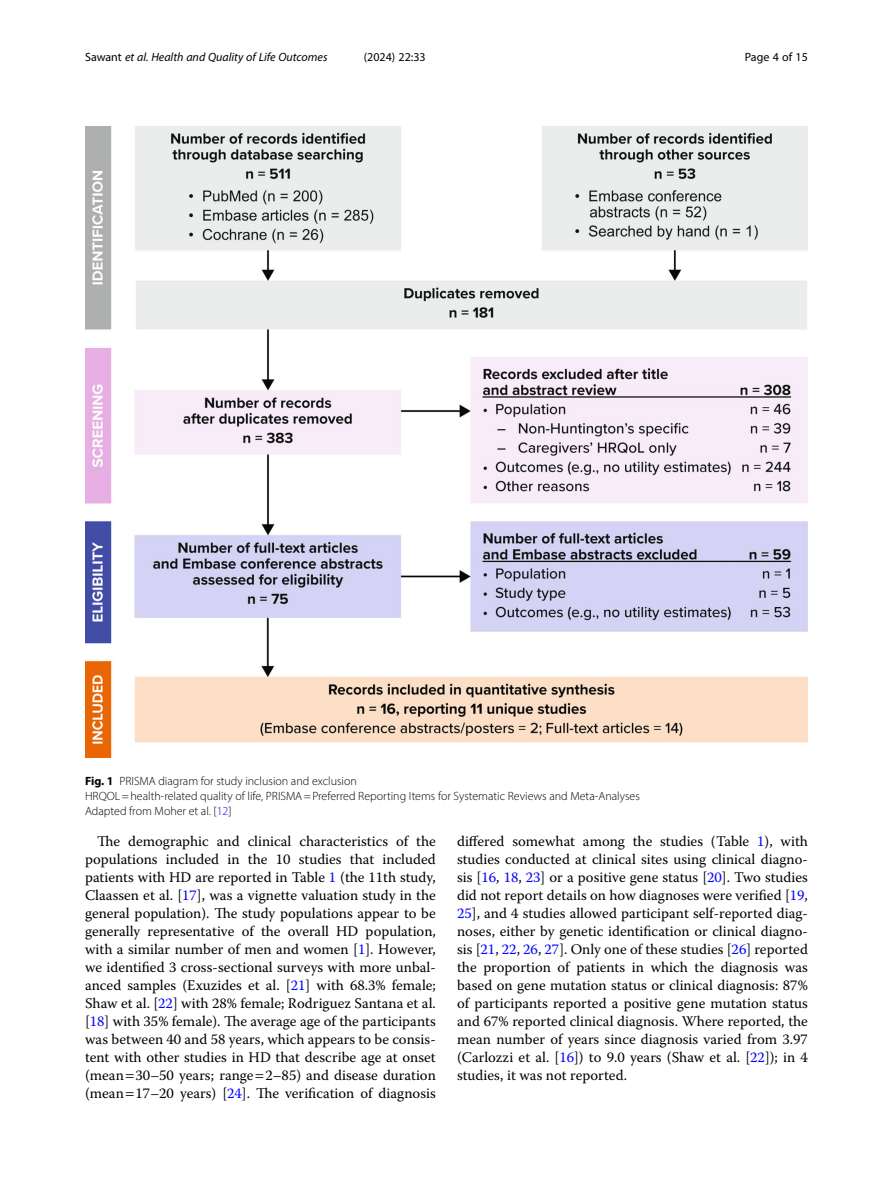
<style>
.page{position:relative;width:893px;height:1191px;background:#fff}
.page>*{position:absolute;margin:0;border:0;box-sizing:border-box;transform-origin:0 0}
.Body_Text_Indent{font:14.7px/18px "Warnock Pro";color:#000;text-align:justify}
.Figure_Caption{font:300 12px "Myriad Pro";color:#000}
.t1{font:italic 12px "Myriad Pro";color:#000}
.t2{font:12px "Myriad Pro";color:#000}
.s1{font-style:normal}
.s2{font-weight:700}
.s3{color:#00f}
</style>
<div class="page">
<img style="left:85px;top:126px;width:723px;height:631px">
<p class="t1" style="left:85px;top:50px;width:244px"><span class="s1">Sawant</span> et al. Health and Quality of Life Outcomes</p>
<p class="t2" style="left:364px;top:50px;width:63px">(2024) 22:33</p>
<p class="t2" style="left:745px;top:50px;width:65px">Page 4 of 15</p>
<p class="Figure_Caption" style="left:85px;top:773px;width:273px"><span class="s2">Fig. 1</span> PRISMA diagram for study inclusion and exclusion</p>
<p class="Figure_Caption" style="left:85px;top:788px;width:556px">HRQOL=health-related quality of life, PRISMA=Preferred Reporting Items for Systematic Reviews and Meta-Analyses</p>
<p class="Figure_Caption" style="left:85px;top:803px;width:148px">Adapted from Moher et al. [<span class="s3">12</span>]</p>
<p class="Body_Text_Indent" style="left:85px;top:832px;width:352px;text-indent:12px">The demographic and clinical characteristics of the populations included in the 10 studies that included patients with HD are reported in Table <span class="s3">1</span> (the 11th study, Claassen et al. [<span class="s3">17</span>], was a vignette valuation study in the general population). The study populations appear to be generally representative of the overall HD population, with a similar number of men and women [<span class="s3">1</span>]. However, we identified 3 cross-sectional surveys with more unbal&shy;anced samples (Exuzides et al. [<span class="s3">21</span>] with 68.3% female; Shaw et al. [<span class="s3">22</span>] with 28% female; Rodriguez Santana et al. [<span class="s3">18</span>] with 35% female). The average age of the participants was between 40 and 58 years, which appears to be consis&shy;tent with other studies in HD that describe age at onset (mean 30–50 years; range 2–85) and disease duration (mean 17–20 years) [<span class="s3">24</span>]. The verification of diagnosis</p>
<p class="Body_Text_Indent" style="left:457px;top:832px;width:352px">differed somewhat among the studies (Table <span class="s3">1</span>), with studies conducted at clinical sites using clinical diagno&shy;sis [<span class="s3">16</span>, <span class="s3">18</span>, <span class="s3">23</span>] or a positive gene status [<span class="s3">20</span>]. Two studies did not report details on how diagnoses were verified [<span class="s3">19</span>, <span class="s3">25</span>], and 4 studies allowed participant self-reported diag&shy;noses, either by genetic identification or clinical diagno&shy;sis [<span class="s3">21</span>, <span class="s3">22</span>, <span class="s3">26</span>, <span class="s3">27</span>]. Only one of these studies [<span class="s3">26</span>] reported the proportion of patients in which the diagnosis was based on gene mutation status or clinical diagnosis: 87% of participants reported a positive gene mutation status and 67% reported clinical diagnosis. Where reported, the mean number of years since diagnosis varied from 3.97 (Carlozzi et al. [<span class="s3">16</span>]) to 9.0 years (Shaw et al. [<span class="s3">22</span>]); in 4 studies, it was not reported.</p>
</div>
